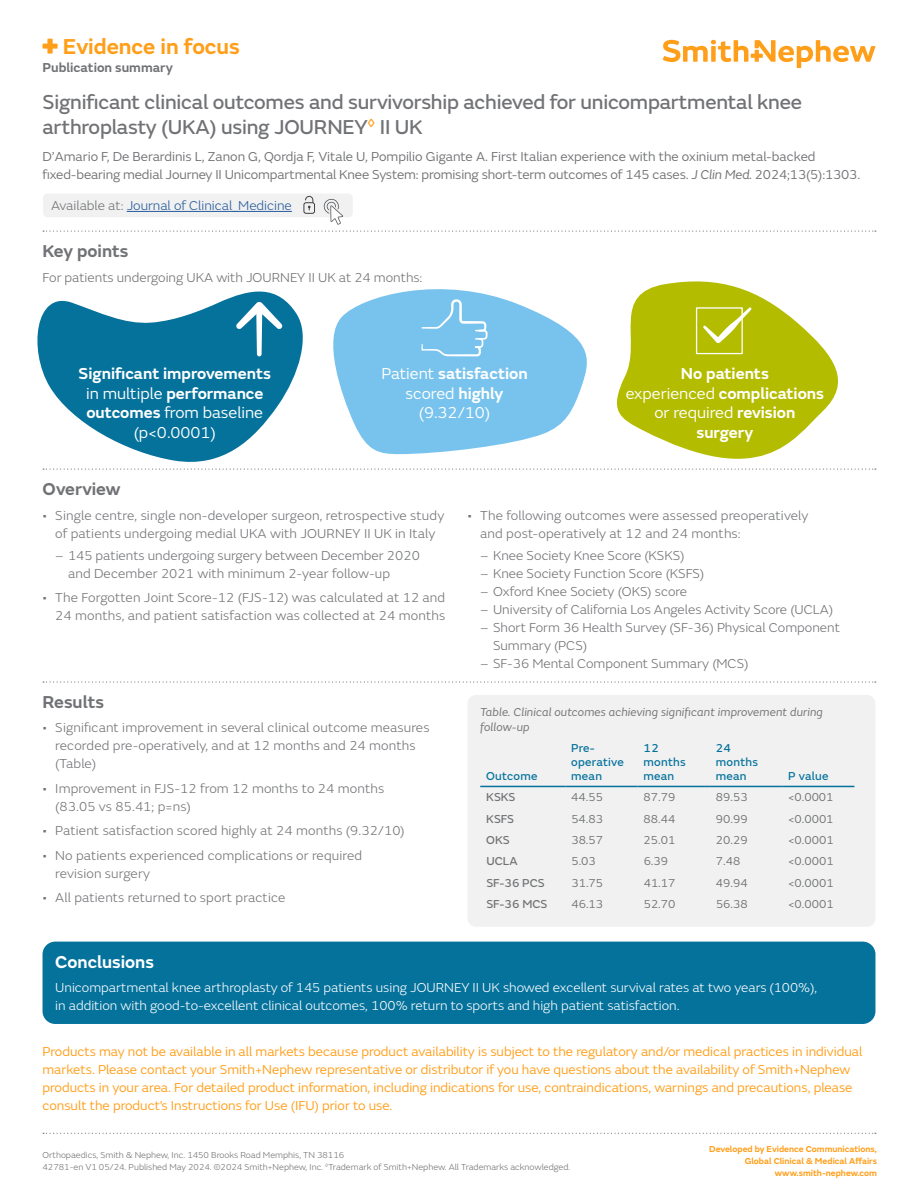
<style>
.page{position:relative;width:918px;height:1188px;background:#fff}
.page>*{position:absolute;margin:0;border:0;box-sizing:border-box;transform-origin:0 0}
.t1{font:600 22.5px "SN Emeric";color:#ff9e18}
.t2{font:21px/25.2px "SN Emeric Core";letter-spacing:-.01em;color:#717275}
.t3{font:600 18px "SN Emeric";color:#717275}
.t4{font:600 18px "SN Emeric";color:#fff}
.t5{font:600 16.5px/19.5px "SN Emeric";color:#fff;text-align:center}
.t6{font:16.5px/19.5px "SN Emeric";color:#fff;text-align:center}
.t7{font:300 13.5px/18px "SN Emeric";letter-spacing:.01em;color:#717275}
.t8{font:13.5px/18px "SN Emeric";color:#ff9e18}
.t9{font:13.5px/18px "SN Emeric";letter-spacing:-.01em;color:#717275}
.t10{font:300 13.5px/18px "SN Emeric";color:#fff}
.t11{font:300 13.5px "SN Emeric";color:#275b9b}
.t12{font:600 13.5px "SN Emeric";color:#717275}
.t13{font:12px "SN Emeric";color:#717275}
.t14{font:italic 12px/14.4px "SN Emeric";letter-spacing:.01em;color:#717275}
.t15{font:12px/14.4px "SN Emeric Core";letter-spacing:.02em;color:#05729c}
.t16{font:12px "SN Emeric Core";color:#717275}
.t17{font:300 9px/12px "SN Emeric";color:#717275}
.t18{font:600 9px/12px "SN Emeric";color:#ff9e18;text-align:right}
.s1{font-style:italic}
.s2{color:#717275}
.s3{font-weight:400}
.s4{font-weight:600}
</style>
<div class="page">
<svg style="left:43px;top:1133px;width:833px;height:1px"></svg>
<svg style="left:663px;top:40px;width:213px;height:28px"></svg>
<div style="left:43px;top:44px;width:15px;height:5px;background:#ff9e18"></div>
<div style="left:47px;top:39px;width:6px;height:15px;background:#ff9e18"></div>
<svg style="left:37px;top:291px;width:266px;height:171px;fill:#05729c"></svg>
<div style="left:43px;top:194px;width:310px;height:23px;background:#f1f1f1;border-radius:4px"></div>
<hr style="left:127px;top:211px;width:165px;height:1px;background:#275b9b">
<svg style="left:43px;top:231px;width:833px;height:1px"></svg>
<div style="left:43px;top:942px;width:832px;height:82px;background:#05729c;border-radius:13px"></div>
<svg style="left:43px;top:681px;width:833px;height:2px"></svg>
<svg style="left:43px;top:469px;width:833px;height:1px"></svg>
<div style="left:304px;top:202px;width:11px;height:12px;border:1px solid #404043;border-radius:2px"></div>
<svg style="left:305px;top:196px;width:9px;height:14px"></svg>
<svg style="left:236px;top:302px;width:47px;height:54px"></svg>
<svg style="left:333px;top:289px;width:254px;height:165px;fill:#78c3ed"></svg>
<svg style="left:421px;top:297px;width:67px;height:59px;background:#86c9ee"></svg>
<svg style="left:608px;top:281px;width:245px;height:189px;fill:#b4bc00"></svg>
<div style="left:696px;top:307px;width:47px;height:47px;border:1px solid #fff"></div>
<svg style="left:702px;top:307px;width:50px;height:36px;background:#c3ca36"></svg>
<div style="left:468px;top:695px;width:407px;height:232px;background:#f1f1f1;border-radius:9px"></div>
<hr style="left:480px;top:786px;width:85px;height:1px;background:#05729c">
<hr style="left:565px;top:786px;width:73px;height:1px;background:#05729c">
<hr style="left:638px;top:786px;width:72px;height:1px;background:#05729c">
<hr style="left:710px;top:786px;width:72px;height:1px;background:#05729c">
<hr style="left:782px;top:786px;width:72px;height:1px;background:#05729c">
<svg style="left:324px;top:199px;width:19px;height:26px"></svg>
<h1 class="t1" style="left:63px;top:33px;width:179px">Evidence in focus</h1>
<p class="t12" style="left:43px;top:59px;width:132px">Publication summary</p>
<h2 class="t2" style="left:43px;top:89px;width:761px">Significant clinical outcomes and survivorship achieved for unicompartmental knee arthroplasty (UKA) using JOURNEY<sup>◊</sup> II UK</h2>
<p class="t9" style="left:43px;top:147px;width:819px">D’Amario F, De Berardinis L, Zanon G, Qordja F, Vitale U, Pompilio Gigante A. First Italian experience with the oxinium metal-backed fixed-bearing medial Journey II Unicompartmental Knee System: promising short-term outcomes of 145 cases. <span class="s1">J Clin Med.</span> 2024;13(5):1303.</p>
<p class="t11" style="left:51px;top:197px;width:242px"><span class="s2">Available at:</span> Journal of Clinical_Medicine</p>
<h3 class="t3" style="left:43px;top:240px;width:87px">Key points</h3>
<p class="t7" style="left:43px;top:268px;width:382px">For patients undergoing UKA with JOURNEY II UK at 24 months:</p>
<p class="t5" style="left:79px;top:364px;width:194px">Significant improvements <span class="s3">in multiple</span> performance outcomes <span class="s3">from baseline (p&lt;0.0001)</span></p>
<p class="t6" style="left:381px;top:364px;width:148px">Patient <span class="s4">satisfaction </span>scored <span class="s4">highly </span>(9.32/10)</p>
<p class="t5" style="left:626px;top:364px;width:200px">No patients<br><span class="s3">experienced</span> complications <span class="s3">or required</span> revision surgery</p>
<h3 class="t3" style="left:43px;top:478px;width:79px">Overview</h3>
<p class="t7" style="left:43px;top:506px;width:403px;text-align:center">• Single centre, single non-developer surgeon, retrospective study of patients undergoing medial UKA with JOURNEY II UK in Italy</p>
<p class="t7" style="left:68px;top:546px;width:353px;text-indent:-13px">– 145 patients undergoing surgery between December 2020 and December 2021 with minimum 2-year follow-up</p>
<p class="t7" style="left:43px;top:589px;width:404px;text-align:right">• The Forgotten Joint Score-12 (FJS-12) was calculated at 12 and<br>24 months, and patient satisfaction was collected at 24 months</p>
<h3 class="t3" style="left:43px;top:691px;width:63px">Results</h3>
<p class="t7" style="left:55px;top:719px;width:376px;text-indent:-13px">• Significant improvement in several clinical outcome measures recorded pre-operatively, and at 12 months and 24 months (Table)</p>
<p class="t7" style="left:55px;top:779px;width:330px;text-indent:-13px">• Improvement in FJS-12 from 12 months to 24 months (83.05 vs 85.41; p=ns)</p>
<p class="t7" style="left:43px;top:822px;width:364px">• Patient satisfaction scored highly at 24 months (9.32/10)</p>
<p class="t7" style="left:55px;top:846px;width:308px;text-indent:-13px">• No patients experienced complications or required revision surgery</p>
<p class="t7" style="left:43px;top:888px;width:244px">• All patients returned to sport practice</p>
<p class="t7" style="left:480px;top:506px;width:330px;text-indent:-13px">• The following outcomes were assessed preoperatively and post-operatively at 12 and 24 months:</p>
<p class="t7" style="left:480px;top:546px;width:206px">– Knee Society Knee Score (KSKS)</p>
<p class="t7" style="left:480px;top:564px;width:226px">– Knee Society Function Score (KSFS)</p>
<p class="t7" style="left:480px;top:582px;width:208px">– Oxford Knee Society (OKS) score</p>
<p class="t7" style="left:480px;top:600px;width:354px">– University of California Los Angeles Activity Score (UCLA)</p>
<p class="t7" style="left:493px;top:618px;width:348px;text-indent:-13px">– Short Form 36 Health Survey (SF-36) Physical Component<br>Summary (PCS)</p>
<p class="t7" style="left:480px;top:654px;width:270px">– SF-36 Mental Component Summary (MCS)</p>
<p class="t14" style="left:480px;top:705px;width:344px">Table. Clinical outcomes achieving significant improvement during follow-up</p>
<p class="t15" style="left:486px;top:769px;width:53px">Outcome</p>
<p class="t15" style="left:571px;top:740px;width:54px">Pre&shy;operative mean</p>
<p class="t15" style="left:644px;top:740px;width:44px">12 months mean</p>
<p class="t15" style="left:716px;top:740px;width:44px">24 months mean</p>
<p class="t15" style="left:788px;top:769px;width:42px">P value</p>
<p class="t16" style="left:486px;top:790px;width:31px">KSKS</p>
<p class="t13" style="left:571px;top:790px;width:33px">44.55</p>
<p class="t13" style="left:644px;top:790px;width:33px">87.79</p>
<p class="t13" style="left:716px;top:790px;width:33px">89.53</p>
<p class="t13" style="left:788px;top:790px;width:47px">&lt;0.0001</p>
<p class="t16" style="left:486px;top:811px;width:29px">KSFS</p>
<p class="t13" style="left:571px;top:811px;width:33px">54.83</p>
<p class="t13" style="left:644px;top:811px;width:33px">88.44</p>
<p class="t13" style="left:716px;top:811px;width:33px">90.99</p>
<p class="t13" style="left:788px;top:811px;width:47px">&lt;0.0001</p>
<p class="t16" style="left:486px;top:833px;width:25px">OKS</p>
<p class="t13" style="left:571px;top:833px;width:33px">38.57</p>
<p class="t13" style="left:644px;top:833px;width:33px">25.01</p>
<p class="t13" style="left:716px;top:833px;width:33px">20.29</p>
<p class="t13" style="left:788px;top:833px;width:47px">&lt;0.0001</p>
<p class="t16" style="left:486px;top:854px;width:33px">UCLA</p>
<p class="t13" style="left:571px;top:854px;width:26px">5.03</p>
<p class="t13" style="left:644px;top:854px;width:26px">6.39</p>
<p class="t13" style="left:716px;top:854px;width:26px">7.48</p>
<p class="t13" style="left:788px;top:854px;width:47px">&lt;0.0001</p>
<p class="t16" style="left:486px;top:875px;width:60px">SF-36 PCS</p>
<p class="t13" style="left:571px;top:875px;width:33px">31.75</p>
<p class="t13" style="left:644px;top:875px;width:33px">41.17</p>
<p class="t13" style="left:716px;top:875px;width:33px">49.94</p>
<p class="t13" style="left:788px;top:875px;width:47px">&lt;0.0001</p>
<p class="t16" style="left:486px;top:896px;width:62px">SF-36 MCS</p>
<p class="t13" style="left:571px;top:897px;width:33px">46.13</p>
<p class="t13" style="left:644px;top:897px;width:33px">52.70</p>
<p class="t13" style="left:716px;top:897px;width:33px">56.38</p>
<p class="t13" style="left:788px;top:897px;width:47px">&lt;0.0001</p>
<h3 class="t4" style="left:55px;top:950px;width:100px">Conclusions</h3>
<p class="t10" style="left:55px;top:978px;width:764px">Unicompartmental knee arthroplasty of 145 patients using JOURNEY II UK showed excellent survival rates at two years (100%), in addition with good-to-excellent clinical outcomes, 100% return to sports and high patient satisfaction.</p>
<p class="t8" style="left:43px;top:1043px;width:821px">Products may not be available in all markets because product availability is subject to the regulatory and/or medical practices in individual markets. Please contact your Smith+Nephew representative or distributor if you have questions about the availability of Smith+Nephew products in your area. For detailed product information, including indications for use, contraindications, warnings and precautions, please consult the product’s Instructions for Use (IFU) prior to use.</p>
<p class="t17" style="left:43px;top:1149px;width:529px">Orthopaedics, Smith &amp; Nephew, Inc. 1450 Brooks Road Memphis, TN 38116<br>42781-en V1 05/24. Published May 2024. ©2024 Smith+Nephew, Inc. <sup>◊</sup>Trademark of Smith+Nephew. All Trademarks acknowledged.</p>
<p class="t18" style="left:709px;top:1143px;width:169px">Developed by Evidence Communications,<br>Global Clinical &amp; Medical Affairs www.smith-nephew.com</p>
</div>
